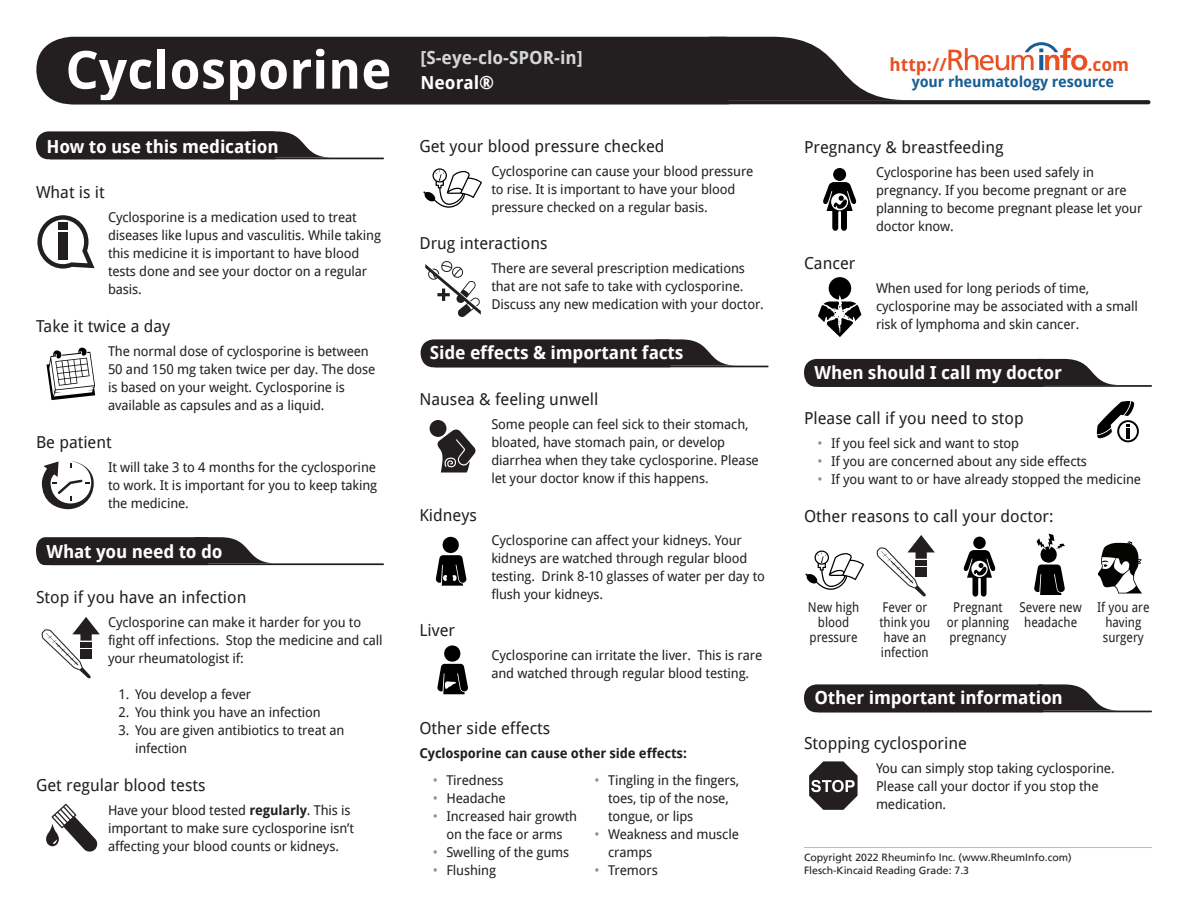
<style>
.page{position:relative;width:1188px;height:918px;background:#fff}
.page>*{position:absolute;margin:0;border:0;box-sizing:border-box;transform-origin:0 0}
.t1{font:700 52.5px "Droid Sans";color:#fff}
.Section_Heading{font:700 18px "Droid Sans";letter-spacing:-.01em;color:#fff}
.Pronunciation{font:700 18px "Droid Sans";color:#d4d5d7}
.Pronunciation-2{font:700 18px "Droid Sans";color:#e95124}
.Alternative_Names{font:700 18px "Droid Sans";color:#fff}
.Heading{font:16.5px "Droid Sans";color:#231f20}
.Tagline{font:700 15px "Droid Sans";letter-spacing:-.01em;color:#185e94}
.Paragraph{font:13.5px/18px "Droid Sans";letter-spacing:-.01em;color:#231f20}
.Reasons{font:13.5px/15px "Droid Sans";color:#231f20;text-align:center;scale:.9 1}
.Paragraph_-_No_inden{font:700 13.5px "Droid Sans";letter-spacing:-.01em;color:#231f20}
.t2{font:10.5px/12.6px "Frutiger LT";color:#231f20}
.s1{font-weight:700}
.s2{color:#8d8f92}
</style>
<div class="page">
<svg style="left:36px;top:131px;width:296px;height:28px;background:#3c3839"></svg>
<hr style="left:50px;top:158px;width:334px;height:1px;background:#231f20">
<svg style="left:804px;top:684px;width:316px;height:28px;background:#3b3738"></svg>
<hr style="left:818px;top:711px;width:334px;height:1px;background:#231f20">
<svg style="left:804px;top:359px;width:312px;height:28px;background:#353232"></svg>
<hr style="left:818px;top:385px;width:334px;height:2px;background:#231f20">
<svg style="left:421px;top:339px;width:316px;height:28px;background:#3a3738"></svg>
<hr style="left:434px;top:366px;width:335px;height:1px;background:#231f20">
<svg style="left:36px;top:537px;width:234px;height:28px;background:#3a3738"></svg>
<hr style="left:50px;top:563px;width:334px;height:2px;background:#231f20">
<svg style="left:729px;top:37px;width:172px;height:63px"></svg>
<div style="left:36px;top:37px;width:693px;height:67px;background:#231f20"></div>
<hr style="left:69px;top:100px;width:1081px;height:4px;background:#231f20;border-radius:2px">
<svg style="left:948px;top:42px;width:139px;height:29px"></svg>
<hr style="left:804px;top:847px;width:348px;height:1px;background:#babbbe">
<svg style="left:37px;top:215px;width:58px;height:54px"></svg>
<svg style="left:42px;top:461px;width:52px;height:48px"></svg>
<svg style="left:46px;top:804px;width:52px;height:48px"></svg>
<div style="left:430px;top:420px;width:16px;height:17px;background:#231f20;border-radius:50%"></div>
<svg style="left:437px;top:428px;width:39px;height:45px"></svg>
<svg style="left:425px;top:261px;width:56px;height:56px"></svg>
<svg style="left:876px;top:535px;width:59px;height:62px"></svg>
<svg style="left:809px;top:761px;width:49px;height:49px"></svg>
<svg style="left:1098px;top:541px;width:44px;height:53px"></svg>
<svg style="left:41px;top:617px;width:59px;height:61px"></svg>
<svg style="left:423px;top:168px;width:59px;height:40px"></svg>
<svg style="left:436px;top:536px;width:30px;height:50px"></svg>
<svg style="left:805px;top:550px;width:59px;height:40px"></svg>
<svg style="left:437px;top:645px;width:31px;height:49px"></svg>
<div style="left:833px;top:168px;width:13px;height:13px;background:#000;border-radius:50%"></div>
<svg style="left:823px;top:182px;width:34px;height:49px"></svg>
<svg style="left:818px;top:277px;width:43px;height:60px"></svg>
<div style="left:973px;top:537px;width:13px;height:12px;background:#000;border-radius:50%"></div>
<svg style="left:963px;top:550px;width:33px;height:47px"></svg>
<svg style="left:1034px;top:534px;width:31px;height:61px"></svg>
<svg style="left:46px;top:348px;width:49px;height:52px"></svg>
<svg style="left:1097px;top:401px;width:42px;height:41px"></svg>
<p class="t1" style="left:65px;top:40px;width:328px">Cyclosporine</p>
<p class="Pronunciation" style="left:420px;top:47px;width:164px">[S-eye-clo-SPOR-in]</p>
<p class="Alternative_Names" style="left:420px;top:72px;width:75px">Neoral®</p>
<p class="Section_Heading" style="left:46px;top:136px;width:234px">How to use this medication</p>
<p class="Heading" style="left:36px;top:183px;width:70px">What is it</p>
<p class="Paragraph" style="left:108px;top:208px;width:275px">Cyclosporine is a medication used to treat diseases like lupus and vasculitis. While taking this medicine it is important to have blood tests done and see your doctor on a regular basis.</p>
<p class="Heading" style="left:36px;top:316px;width:136px">Take it twice a day</p>
<p class="Paragraph" style="left:108px;top:342px;width:269px">The normal dose of cyclosporine is between 50 and 150 mg taken twice per day. The dose is based on your weight. Cyclosporine is available as capsules and as a liquid.</p>
<p class="Heading" style="left:36px;top:432px;width:77px">Be patient</p>
<p class="Paragraph" style="left:108px;top:458px;width:271px;text-align:justify">It will take 3 to 4 months for the cyclosporine to work. It is important for you to keep taking the medicine.</p>
<p class="Section_Heading" style="left:46px;top:541px;width:178px">What you need to do</p>
<p class="Heading" style="left:36px;top:588px;width:212px">Stop if you have an infection</p>
<p class="Paragraph" style="left:108px;top:613px;width:276px">Cyclosporine can make it harder for you to fight off infections. Stop the medicine and call your rheumatologist if:</p>
<p class="Paragraph" style="left:118px;top:685px;width:134px">1. You develop a fever</p>
<p class="Paragraph" style="left:118px;top:703px;width:204px">2. You think you have an infection</p>
<p class="Paragraph" style="left:135px;top:721px;width:211px;text-indent:-16px">3. You are given antibiotics to treat an infection</p>
<p class="Heading" style="left:36px;top:775px;width:171px">Get regular blood tests</p>
<p class="Paragraph" style="left:108px;top:801px;width:248px">Have your blood tested <span class="s1">regularly</span>. This is important to make sure cyclosporine isn’t affecting your blood counts or kidneys.</p>
<p class="Heading" style="left:419px;top:136px;width:247px">Get your blood pressure checked</p>
<p class="Paragraph" style="left:491px;top:162px;width:264px">Cyclosporine can cause your blood pressure to rise. It is important to have your blood pressure checked on a regular basis.</p>
<p class="Heading" style="left:419px;top:234px;width:130px">Drug interactions</p>
<p class="Paragraph" style="left:491px;top:260px;width:274px">There are several prescription medications that are not safe to take with cyclosporine.<br>Discuss any new medication with your doctor.</p>
<p class="Section_Heading" style="left:430px;top:343px;width:255px">Side effects &amp; important facts</p>
<p class="Heading" style="left:419px;top:389px;width:181px">Nausea &amp; feeling unwell</p>
<p class="Paragraph" style="left:491px;top:415px;width:269px">Some people can feel sick to their stomach, bloated, have stomach pain, or develop diarrhea when they take cyclosporine. Please let your doctor know if this happens.</p>
<p class="Heading" style="left:419px;top:505px;width:59px">Kidneys</p>
<p class="Paragraph" style="left:491px;top:531px;width:275px">Cyclosporine can affect your kidneys. Your kidneys are watched through regular blood testing. Drink 8-10 glasses of water per day to flush your kidneys.</p>
<p class="Heading" style="left:419px;top:621px;width:37px">Liver</p>
<p class="Paragraph" style="left:491px;top:647px;width:272px">Cyclosporine can irritate the liver. This is rare and watched through regular blood testing.</p>
<p class="Heading" style="left:419px;top:719px;width:132px">Other side effects</p>
<p class="Paragraph_-_No_inden" style="left:419px;top:746px;width:269px">Cyclosporine can cause other side effects:</p>
<p class="Paragraph" style="left:433px;top:771px;width:72px"><span class="s2">•</span> Tiredness</p>
<p class="Paragraph" style="left:433px;top:789px;width:74px"><span class="s2">•</span> Headache</p>
<p class="Paragraph" style="left:433px;top:807px;width:146px;text-align:center"><span class="s2">•</span> Increased hair growth on the face or arms</p>
<p class="Paragraph" style="left:433px;top:843px;width:138px"><span class="s2">•</span> Swelling of the gums</p>
<p class="Paragraph" style="left:433px;top:861px;width:65px"><span class="s2">•</span> Flushing</p>
<p class="Paragraph" style="left:608px;top:771px;width:132px;text-indent:-14px"><span class="s2">•</span> Tingling in the fingers, toes, tip of the nose, tongue, or lips</p>
<p class="Paragraph" style="left:608px;top:825px;width:132px;text-indent:-14px"><span class="s2">•</span> Weakness and muscle cramps</p>
<p class="Paragraph" style="left:595px;top:861px;width:65px"><span class="s2">•</span> Tremors</p>
<p class="Pronunciation-2" style="left:890px;top:54px;width:59px">http://</p>
<p class="Pronunciation-2" style="left:1087px;top:54px;width:43px">.com</p>
<p class="Tagline" style="left:912px;top:73px;width:204px">your rheumatology resource</p>
<p class="Heading" style="left:804px;top:138px;width:201px">Pregnancy &amp; breastfeeding</p>
<p class="Paragraph" style="left:876px;top:163px;width:268px">Cyclosporine has been used safely in pregnancy. If you become pregnant or are planning to become pregnant please let your doctor know.</p>
<p class="Heading" style="left:804px;top:253px;width:53px">Cancer</p>
<p class="Paragraph" style="left:876px;top:279px;width:263px">When used for long periods of time, cyclosporine may be associated with a small risk of lymphoma and skin cancer.</p>
<p class="Section_Heading" style="left:814px;top:362px;width:249px">When should I call my doctor</p>
<p class="Heading" style="left:804px;top:409px;width:221px">Please call if you need to stop</p>
<p class="Paragraph" style="left:818px;top:435px;width:203px"><span class="s2">•</span> If you feel sick and want to stop</p>
<p class="Paragraph" style="left:818px;top:453px;width:271px"><span class="s2">•</span> If you are concerned about any side effects</p>
<p class="Paragraph" style="left:818px;top:471px;width:325px"><span class="s2">•</span> If you want to or have already stopped the medicine</p>
<p class="Heading" style="left:804px;top:507px;width:251px">Other reasons to call your doctor:</p>
<p class="Reasons" style="left:808px;top:600px;width:59px">New high blood pressure</p>
<p class="Reasons" style="left:879px;top:600px;width:58px">Fever or think you have an infection</p>
<p class="Reasons" style="left:947px;top:600px;width:71px">Pregnant or planning pregnancy</p>
<p class="Reasons" style="left:1020px;top:600px;width:71px">Severe new headache</p>
<p class="Reasons" style="left:1097px;top:600px;width:60px">If you are having surgery</p>
<p class="Section_Heading" style="left:814px;top:687px;width:250px">Other important information</p>
<p class="Heading" style="left:804px;top:734px;width:165px">Stopping cyclosporine</p>
<p class="Paragraph" style="left:876px;top:760px;width:240px">You can simply stop taking cyclosporine.<br>Please call your doctor if you stop the medication.</p>
<p class="t2" style="left:804px;top:852px;width:269px">Copyright 2022 Rheuminfo Inc. (www.RheumInfo.com)<br>Flesch-Kincaid Reading Grade: 7.3</p>
</div>
